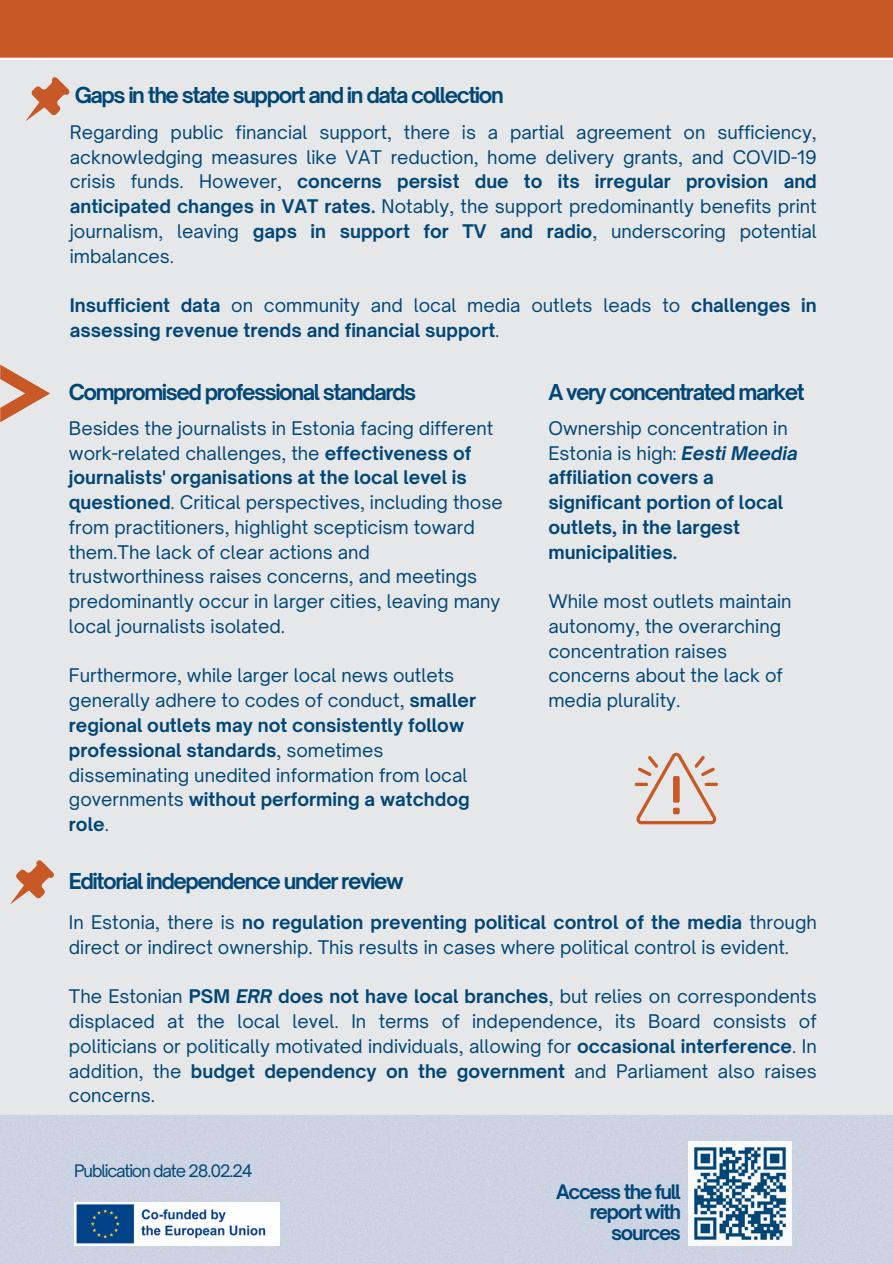
<style>
.page{position:relative;width:893px;height:1264px;background:#fff}
.page>*{position:absolute;margin:0;border:0;box-sizing:border-box;transform-origin:0 0}
.t1{font:700 21px "Open Sauce One";letter-spacing:-.07em;color:#004676}
.t2{font:700 19.2px/20.2px "Open Sauce One";letter-spacing:-.07em;color:#004676;text-align:right}
.t3{font:18px/24.8px "Open Sauce One";color:#004676}
.t4{font:700 18px/24.8px "Open Sauce One";color:#004676}
.t5{font:16.5px "Open Sauce One";letter-spacing:-.07em;color:#004676}
.s1{font-weight:700}
.s2{font-weight:400}
.s3{font-style:italic}
.s4{font-weight:700;font-style:italic}
</style>
<div class="page">
<div style="left:0;top:0;width:892px;height:1263px;background:#e6e7e8"></div>
<div style="left:0;top:1115px;width:892px;height:148px;background:#cbd2e2"></div>
<div style="left:0;top:0;width:892px;height:60px;background:#c85826"></div>
<svg style="left:0;top:364px;width:50px;height:58px"></svg>
<svg style="left:25px;top:77px;width:45px;height:44px"></svg>
<svg style="left:10px;top:860px;width:44px;height:44px"></svg>
<svg style="left:634px;top:752px;width:83px;height:72px"></svg>
<img style="left:75px;top:1202px;width:204px;height:42px">
<img style="left:688px;top:1141px;width:103px;height:104px">
<p class="t1" style="left:75px;top:82px;width:430px">Gaps in the state support and in data collection</p>
<p class="t3" style="left:70px;top:120px;width:748px;text-align:justify">Regarding public financial support, there is a partial agreement on sufficiency, acknowledging measures like VAT reduction, home delivery grants, and COVID-19 crisis funds. However, <span class="s1">concerns persist due to its irregular provision and anticipated changes in VAT rates.</span> Notably, the support predominantly benefits print journalism, leaving <span class="s1">gaps in support for TV and radio</span>, underscoring potential imbalances.</p>
<p class="t4" style="left:70px;top:293px;width:748px">Insufficient data <span class="s2">on community and local media outlets leads to</span> challenges in assessing revenue trends and financial support<span class="s2">.</span></p>
<p class="t1" style="left:69px;top:379px;width:349px">Compromised professional standards</p>
<p class="t1" style="left:548px;top:379px;width:258px">A very concentrated market</p>
<p class="t3" style="left:69px;top:415px;width:435px">Besides the journalists in Estonia facing different work-related challenges, the <span class="s1">effectiveness of journalists' organisations at the local level is questioned</span>. Critical perspectives, including those from practitioners, highlight scepticism toward them.The lack of clear actions and trustworthiness raises concerns, and meetings predominantly occur in larger cities, leaving many local journalists isolated.</p>
<p class="t3" style="left:69px;top:663px;width:408px">Furthermore, while larger local news outlets generally adhere to codes of conduct, <span class="s1">smaller regional outlets may not consistently follow professional standards</span>, sometimes disseminating unedited information from local governments <span class="s1">without performing a watchdog role</span>.</p>
<p class="t4" style="left:548px;top:415px;width:251px"><span class="s2">Ownership concentration in<br>Estonia is high:</span> <span class="s3">Eesti Meedia </span>affiliation covers a significant portion of local outlets, in the largest municipalities.</p>
<p class="t3" style="left:548px;top:589px;width:245px">While most outlets maintain autonomy, the overarching concentration raises concerns about the lack of media plurality.</p>
<p class="t1" style="left:69px;top:868px;width:336px">Editorial independence under review</p>
<p class="t3" style="left:69px;top:909px;width:749px">In Estonia, there is <span class="s1">no regulation preventing political control of the media</span> through direct or indirect ownership. This results in cases where political control is evident.</p>
<p class="t3" style="left:69px;top:983px;width:749px;text-align:justify">The Estonian <span class="s1">PSM</span> <span class="s4">ERR</span> <span class="s1">does not have local branches</span>, but relies on correspondents displaced at the local level. In terms of independence, its Board consists of politicians or politically motivated individuals, allowing for <span class="s1">occasional interference</span>. In addition, the <span class="s1">budget dependency on the government</span> and Parliament also raises concerns.</p>
<p class="t5" style="left:74px;top:1160px;width:180px">Publication date 28.02.24</p>
<p class="t2" style="left:556px;top:1181px;width:126px">Access the full report with sources</p>
</div>
